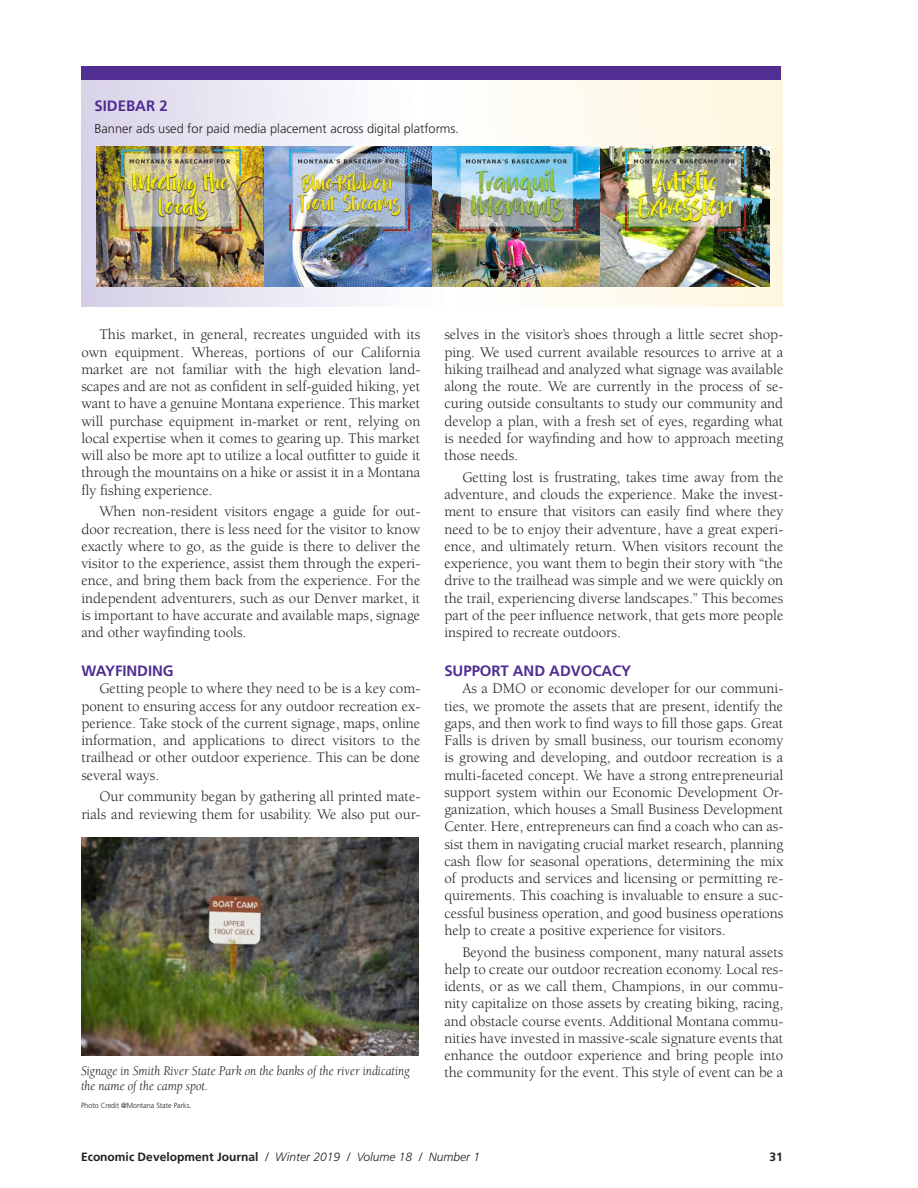
<style>
.page{position:relative;width:918px;height:1188px;background:#fff}
.page>*{position:absolute;margin:0;border:0;box-sizing:border-box;transform-origin:0 0}
.Body_Copy{font:15px/17.2px "Berkeley";color:#231f20;text-align:justify}
.Subhead_1{font:700 15px "Frutiger";letter-spacing:-.005em;color:#502e92}
.Sidebar_Head{font:700 15px "Frutiger";color:#502e92}
.Photo_Captions-itali{font:italic 13.5px/15px "Berkeley";color:#231f20;scale:.95 1}
.Sidebar_text{font:300 12.75px "Frutiger";color:#231f20}
.t1{font:italic 300 12px "Frutiger";color:#231f20}
.t2{font:700 12px "Frutiger";color:#231f20}
.Photo_Credit-small{font:300 7.5px "Frutiger";color:#231f20;scale:.95 1}
.s1{font-weight:700;font-style:normal}
</style>
<div class="page">
<svg style="left:81px;top:67px;width:702px;height:240px"></svg>
<div style="left:81px;top:66px;width:700px;height:14px;background:#502e92"></div>
<img style="left:96px;top:146px;width:673px;height:141px">
<img style="left:81px;top:838px;width:338px;height:217px">
<p class="Sidebar_Head" style="left:94px;top:97px;width:75px">SIDEBAR 2</p>
<p class="Sidebar_text" style="left:94px;top:122px;width:366px">Banner ads used for paid media placement across digital platforms.</p>
<p class="Body_Copy" style="left:81px;top:326px;width:341px;text-indent:18px">This market, in general, recreates unguided with its own equipment. Whereas, portions of our California market are not familiar with the high elevation land&shy;scapes and are not as confident in self-guided hiking, yet want to have a genuine Montana experience. This market will purchase equipment in-market or rent, relying on local expertise when it comes to gearing up. This market will also be more apt to utilize a local outfitter to guide it through the mountains on a hike or assist it in a Montana fly fishing experience.</p>
<p class="Body_Copy" style="left:81px;top:503px;width:341px;text-indent:18px">When non-resident visitors engage a guide for out&shy;door recreation, there is less need for the visitor to know exactly where to go, as the guide is there to deliver the visitor to the experience, assist them through the experi&shy;ence, and bring them back from the experience. For the independent adventurers, such as our Denver market, it is important to have accurate and available maps, signage and other wayfinding tools.</p>
<p class="Subhead_1" style="left:81px;top:662px;width:94px">WAYFINDING</p>
<p class="Body_Copy" style="left:81px;top:680px;width:341px;text-indent:18px">Getting people to where they need to be is a key com&shy;ponent to ensuring access for any outdoor recreation ex&shy;perience. Take stock of the current signage, maps, online information, and applications to direct visitors to the trailhead or other outdoor experience. This can be done several ways.</p>
<p class="Body_Copy" style="left:81px;top:788px;width:341px;text-align:right">Our community began by gathering all printed mate&shy;rials and reviewing them for usability. We also put our-</p>
<p class="Photo_Captions-itali" style="left:81px;top:1063px;width:347px">Signage in Smith River State Park on the banks of the river indicating the name of the camp spot.</p>
<p class="Photo_Credit-small" style="left:81px;top:1101px;width:118px">Photo Credit @Montana State Parks.</p>
<p class="Body_Copy" style="left:444px;top:326px;width:341px">selves in the visitor’s shoes through a little secret shop&shy;ping. We used current available resources to arrive at a hiking trailhead and analyzed what signage was available along the route. We are currently in the process of se&shy;curing outside consultants to study our community and develop a plan, with a fresh set of eyes, regarding what is needed for wayfinding and how to approach meeting those needs.</p>
<p class="Body_Copy" style="left:444px;top:469px;width:341px;text-indent:18px">Getting lost is frustrating, takes time away from the adventure, and clouds the experience. Make the invest&shy;ment to ensure that visitors can easily find where they need to be to enjoy their adventure, have a great experi&shy;ence, and ultimately return. When visitors recount the experience, you want them to begin their story with “the drive to the trailhead was simple and we were quickly on the trail, experiencing diverse landscapes.” This becomes part of the peer influence network, that gets more people inspired to recreate outdoors.</p>
<p class="Subhead_1" style="left:444px;top:662px;width:188px">SUPPORT AND ADVOCACY</p>
<p class="Body_Copy" style="left:444px;top:680px;width:341px;text-indent:18px">As a DMO or economic developer for our communi&shy;ties, we promote the assets that are present, identify the gaps, and then work to find ways to fill those gaps. Great Falls is driven by small business, our tourism economy is growing and developing, and outdoor recreation is a multi-faceted concept. We have a strong entrepreneurial support system within our Economic Development Or&shy;ganization, which houses a Small Business Development Center. Here, entrepreneurs can find a coach who can as&shy;sist them in navigating crucial market research, planning cash flow for seasonal operations, determining the mix of products and services and licensing or permitting re&shy;quirements. This coaching is invaluable to ensure a suc&shy;cessful business operation, and good business operations help to create a positive experience for visitors.</p>
<p class="Body_Copy" style="left:444px;top:944px;width:341px;text-indent:18px">Beyond the business component, many natural assets help to create our outdoor recreation economy. Local res&shy;idents, or as we call them, Champions, in our commu&shy;nity capitalize on those assets by creating biking, racing, and obstacle course events. Additional Montana commu&shy;nities have invested in massive-scale signature events that enhance the outdoor experience and bring people into the community for the event. This style of event can be a</p>
<p class="t1" style="left:81px;top:1150px;width:401px"><span class="s1">Economic Development Journal</span> / Winter 2019 / Volume 18 / Number 1</p>
<p class="t2" style="left:770px;top:1150px;width:15px">31</p>
</div>
